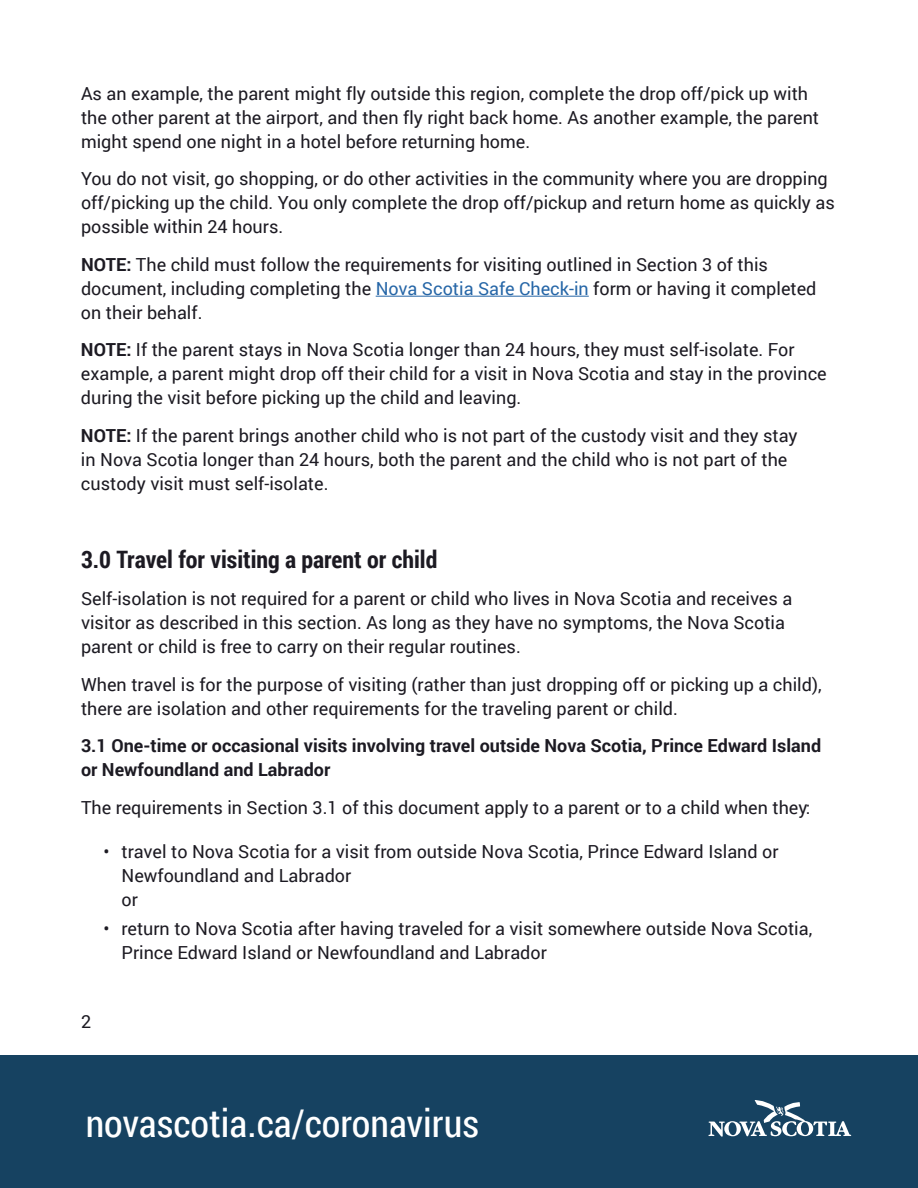
<style>
.page{position:relative;width:918px;height:1188px;background:#fff}
.page>*{position:absolute;margin:0;border:0;box-sizing:border-box;transform-origin:0 0}
.t1{font:38.25px "Roboto Condensed";color:#fff}
.t2{font:700 24px "Roboto Condensed";color:#1c1a22}
.t3{font:18px/24px "Roboto";color:#1c1a22}
.t4{font:700 18px/24px "Roboto";color:#1c1a22}
.s1{font-weight:700}
.s2{color:#2666a7}
</style>
<div class="page">
<div style="left:0;top:1055px;width:918px;height:133px;background:#164261"></div>
<svg style="left:708px;top:1100px;width:143px;height:37px"></svg>
<hr style="left:376px;top:296px;width:213px;height:1px;background:#2666a7">
<p class="t3" style="left:81px;top:81px;width:740px">As an example, the parent might fly outside this region, complete the drop off/pick up with the other parent at the airport, and then fly right back home. As another example, the parent might spend one night in a hotel before returning home.</p>
<p class="t3" style="left:81px;top:166px;width:755px">You do not visit, go shopping, or do other activities in the community where you are dropping off/picking up the child. You only complete the drop off/pickup and return home as quickly as possible within 24 hours.</p>
<p class="t3" style="left:81px;top:252px;width:737px"><span class="s1">NOTE:</span> The child must follow the requirements for visiting outlined in Section 3 of this document, including completing the <span class="s2">Nova Scotia Safe Check-in</span> form or having it completed on their behalf.</p>
<p class="t3" style="left:81px;top:337px;width:747px"><span class="s1">NOTE:</span> If the parent stays in Nova Scotia longer than 24 hours, they must self-isolate. For example, a parent might drop off their child for a visit in Nova Scotia and stay in the province during the visit before picking up the child and leaving.</p>
<p class="t3" style="left:81px;top:423px;width:718px"><span class="s1">NOTE:</span> If the parent brings another child who is not part of the custody visit and they stay in Nova Scotia longer than 24 hours, both the parent and the child who is not part of the custody visit must self-isolate.</p>
<h2 class="t2" style="left:81px;top:542px;width:358px">3.0 Travel for visiting a parent or child</h2>
<p class="t3" style="left:81px;top:586px;width:713px">Self-isolation is not required for a parent or child who lives in Nova Scotia and receives a visitor as described in this section. As long as they have no symptoms, the Nova Scotia parent or child is free to carry on their regular routines.</p>
<p class="t3" style="left:81px;top:672px;width:742px">When travel is for the purpose of visiting (rather than just dropping off or picking up a child), there are isolation and other requirements for the traveling parent or child.</p>
<p class="t4" style="left:81px;top:733px;width:742px">3.1 One-time or occasional visits involving travel outside Nova Scotia, Prince Edward Island or Newfoundland and Labrador</p>
<p class="t3" style="left:81px;top:795px;width:731px">The requirements in Section 3.1 of this document apply to a parent or to a child when they:</p>
<p class="t3" style="left:122px;top:839px;width:659px;text-indent:-18px">• travel to Nova Scotia for a visit from outside Nova Scotia, Prince Edward Island or<br>Newfoundland and Labrador<br>or</p>
<p class="t3" style="left:122px;top:915px;width:692px;text-indent:-18px">• return to Nova Scotia after having traveled for a visit somewhere outside Nova Scotia,<br>Prince Edward Island or Newfoundland and Labrador</p>
<p class="t3" style="left:81px;top:1008px;width:12px">2</p>
<h1 class="t1" style="left:86px;top:1097px;width:395px">novascotia.ca/coronavirus</h1>
</div>
